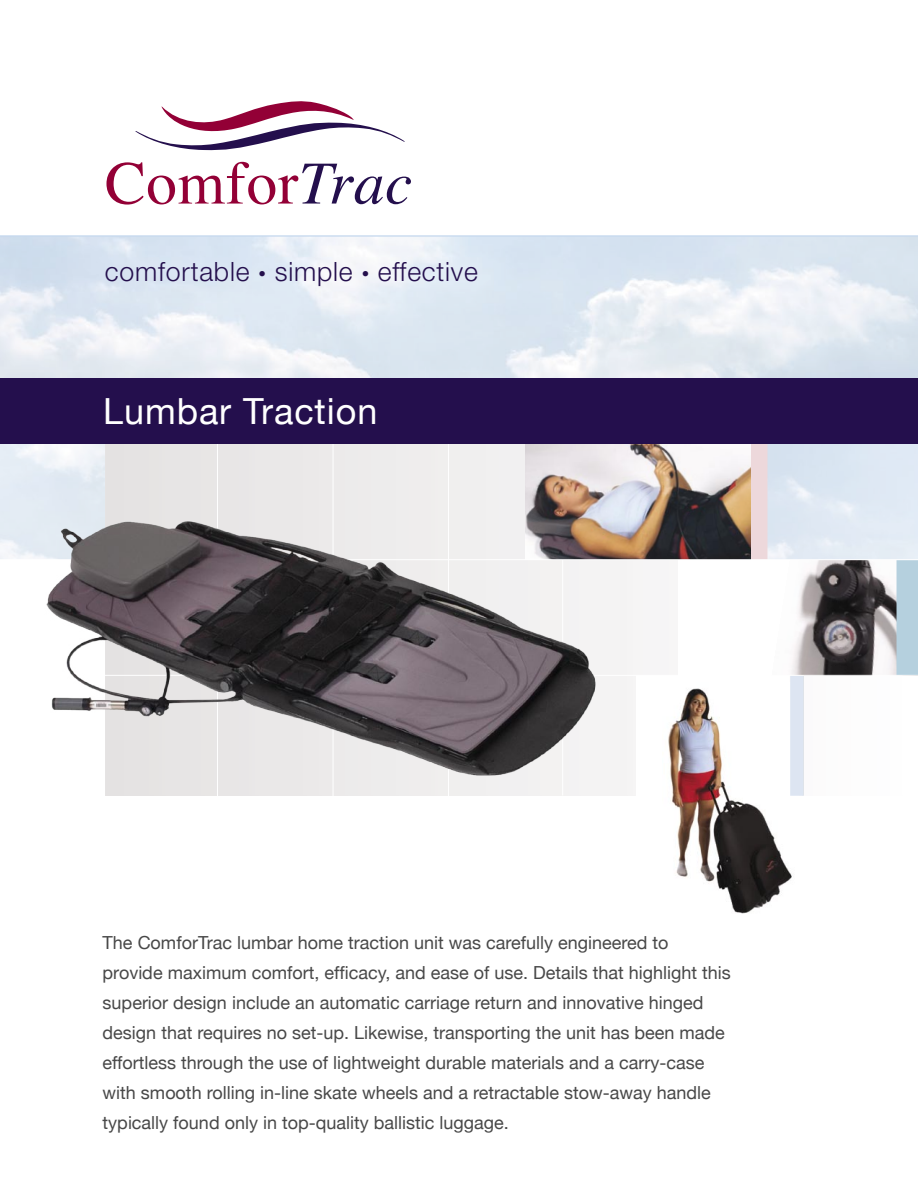
<style>
.page{position:relative;width:918px;height:1188px;background:#fff}
.page>*{position:absolute;margin:0;border:0;box-sizing:border-box;transform-origin:0 0}
.t1{font:61.2px "Times";letter-spacing:.01em;color:#930036}
.t2{font:36px "Helvetica Neue";letter-spacing:.025em;color:#fff}
.t3{font:300 26.7px "Helvetica Neue";letter-spacing:.03em;color:#240f4d}
.t4{font:18px/30px "Helvetica Neue";color:#484848}
.s1{font-style:italic;color:#240f4d}
.s2{font-size:15px}
</style>
<div class="page">
<svg style="left:105px;top:444px;width:813px;height:352px"></svg>
<hr style="left:448px;top:442px;width:1px;height:368px;background:#fff">
<hr style="left:678px;top:560px;width:1px;height:236px;background:#fff">
<hr style="left:562px;top:557px;width:1px;height:239px;background:#fff">
<div style="left:679px;top:560px;width:239px;height:115px;background:#fff"></div>
<img style="left:791px;top:560px;width:106px;height:115px">
<hr style="left:333px;top:442px;width:1px;height:357px;background:#fff">
<hr style="left:217px;top:441px;width:1px;height:362px;background:#fff">
<svg style="left:135px;top:101px;width:270px;height:49px"></svg>
<hr style="left:0;top:236px;width:918px;height:1px;background:#b3cce9">
<div style="left:750px;top:444px;width:17px;height:115px;background:#edd8db"></div>
<img style="left:676px;top:868px;width:116px;height:46px">
<svg style="left:636px;top:676px;width:168px;height:192px"></svg>
<div style="left:897px;top:560px;width:21px;height:115px;background:#b5d0de"></div>
<hr style="left:0;top:675px;width:918px;height:1px;background:#fff">
<img style="left:525px;top:444px;width:225px;height:115px">
<hr style="left:0;top:559px;width:918px;height:1px;background:#fff">
<div style="left:0;top:378px;width:918px;height:66px;background:#240f4d"></div>
<img style="left:29px;top:490px;width:584px;height:288px">
<h1 class="t1" style="left:105px;top:144px;width:309px">Comfor<span class="s1">Trac</span></h1>
<p class="t3" style="left:105px;top:255px;width:374px">comfortable <span class="s2">•</span> simple <span class="s2">•</span> effective</p>
<p class="t2" style="left:103px;top:389px;width:276px">Lumbar Traction</p>
<p class="t4" style="left:103px;top:927px;width:630px">The ComforTrac lumbar home traction unit was carefully engineered to provide maximum comfort, efficacy, and ease of use. Details that highlight this superior design include an automatic carriage return and innovative hinged design that requires no set-up. Likewise, transporting the unit has been made effortless through the use of lightweight durable materials and a carry-case with smooth rolling in-line skate wheels and a retractable stow-away handle typically found only in top-quality ballistic luggage.</p>
</div>
